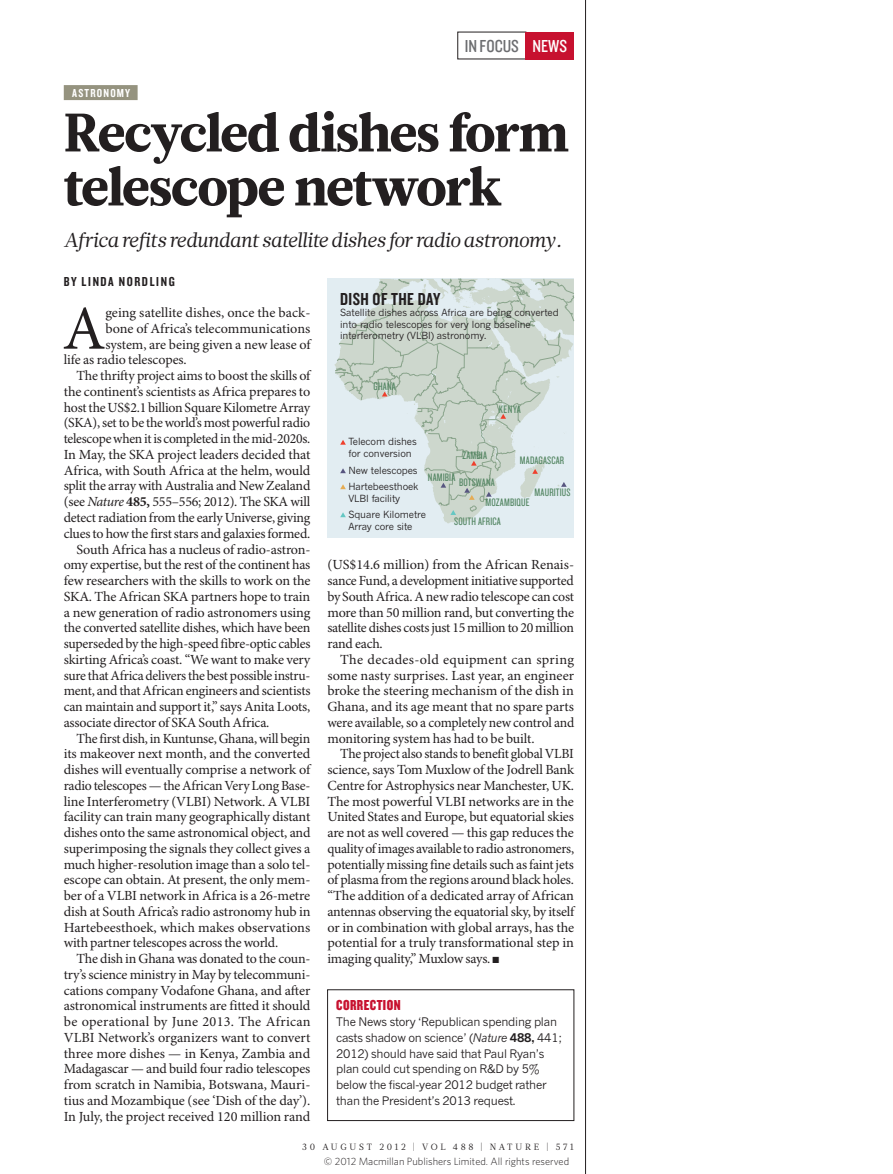
<style>
.page{position:relative;width:893px;height:1174px;background:#fff}
.page>*{position:absolute;margin:0;border:0;box-sizing:border-box;transform-origin:0 0}
.BODY_DROP_CAP{font:62.4px "Minion Pro";color:#231f20}
.HEAD_36{font:900 54px/54px "Glosa Math";letter-spacing:-.025em;color:#231f20}
.INTRO{font:italic 20.25px "Glosa Math";letter-spacing:-.01em;color:#231f20}
.t1{font:18px "Knockout 49 Liteweight 2";letter-spacing:.025em;color:#231f20}
.t2{font:18px "Knockout 29 Junior Ltweight";color:#6c6d70}
.t3{font:18px "Knockout 29 Junior Ltweight";color:#fff}
.CORRECTION_BOX_HEAD{font:15px "Knockout 69 Full Liteweight";letter-spacing:.03em;color:#c7112f}
.BODY_INDENT{font:13.95px/15.8px "Minion Pro";letter-spacing:-.015em;color:#231f20;text-align:justify}
.BODY_DROP_CAP-2{font:13.95px "Minion Pro";letter-spacing:-.005em;color:#231f20}
.AUTHOR_BYLINE{font:13.5px "Knockout 49 Liteweight";letter-spacing:.12em;color:#231f20}
.SUBJECT_STRAP{font:12px "Knockout 49 Liteweight";letter-spacing:.1em;color:#fff}
.BOX_COPY_1ST_PARA{font:11.7px/15.8px "News Gothic MTOT";letter-spacing:-.02em;color:#231f20}
.t4{font:11.25px/20.5px "Knockout 28 Junior Feathrwt";letter-spacing:.015em;color:#548663}
.t5{font:300 10.5px "Whitney";color:#231f20}
.t6{font:9.75px/11.4px "News Gothic MTOT";letter-spacing:-.01em;color:#231f20}
.t7{font:9px "Glosa Math";letter-spacing:.3em;color:#231f20}
.s1{font-style:italic}
.s2{font-weight:700}
</style>
<div class="page">
<hr style="left:585px;top:0;width:1px;height:1174px;background:#231f20">
<div style="left:327px;top:279px;width:247px;height:259px;background:#e2edf2"></div>
<svg style="left:335px;top:279px;width:239px;height:238px"></svg>
<div style="left:64px;top:85px;width:74px;height:15px;background:#95937f"></div>
<div style="left:327px;top:989px;width:247px;height:131px;border:1px solid #231f20"></div>
<div style="left:526px;top:32px;width:48px;height:27px;background:#c7112f"></div>
<p class="t2" style="left:465px;top:34px;width:56px">IN FOCUS</p>
<p class="t3" style="left:532px;top:34px;width:36px">NEWS</p>
<p class="SUBJECT_STRAP" style="left:72px;top:85px;width:60px">ASTRONOMY</p>
<p class="HEAD_36" style="left:64px;top:107px;width:506px">Recycled dishes form telescope network</p>
<p class="INTRO" style="left:64px;top:226px;width:500px">Africa refits redundant satellite dishes for radio astronomy.</p>
<p class="AUTHOR_BYLINE" style="left:64px;top:272px;width:112px">BY LINDA NORDLING</p>
<p class="BODY_DROP_CAP" style="left:63px;top:291px;width:45px">A</p>
<p class="BODY_DROP_CAP-2" style="left:105px;top:304px;width:207px">geing satellite dishes, once the back-</p>
<p class="t1" style="left:340px;top:287px;width:102px">DISH OF THE DAY</p>
<p class="t6" style="left:340px;top:307px;width:220px">Satellite dishes across Africa are being converted into radio telescopes for very long baseline interferometry (VLBI) astronomy.</p>
<p class="BODY_DROP_CAP-2" style="left:105px;top:320px;width:206px">bone of Africa’s telecommunications</p>
<p class="BODY_DROP_CAP-2" style="left:105px;top:336px;width:207px">system, are being given a new lease of</p>
<p class="BODY_DROP_CAP-2" style="left:64px;top:351px;width:125px">life as radio telescopes.</p>
<p class="BODY_INDENT" style="left:64px;top:368px;width:248px;text-indent:13px">The thrifty project aims to boost the skills of the continent’s scientists as Africa prepares to host the US$2.1 billion Square Kilometre Array (SKA), set to be the world’s most powerful radio telescope when it is completed in the mid-2020s.<br>In May, the SKA project leaders decided that Africa, with South Africa at the helm, would split the array with Australia and New Zealand (see <span class="s1">Nature</span> <span class="s2">485,</span> 555–556; 2012). The SKA will detect radiation from the early Universe, giving clues to how the first stars and galaxies formed.</p>
<p class="BODY_INDENT" style="left:64px;top:542px;width:248px;text-indent:13px">South Africa has a nucleus of radio-astron&shy;omy expertise, but the rest of the continent has few researchers with the skills to work on the SKA. The African SKA partners hope to train a new generation of radio astronomers using the converted satellite dishes, which have been superseded by the high-speed fibre-optic cables skirting Africa’s coast. “We want to make very sure that Africa delivers the best possible instru&shy;ment, and that African engineers and scientists can maintain and support it,” says Anita Loots, associate director of SKA South Africa.</p>
<p class="BODY_INDENT" style="left:64px;top:731px;width:248px;text-indent:13px">The first dish, in Kuntunse, Ghana, will begin its makeover next month, and the converted dishes will eventually comprise a network of radio telescopes — the African Very Long Base&shy;line Interferometry (VLBI) Network. A VLBI facility can train many geographically distant dishes onto the same astronomical object, and superimposing the signals they collect gives a much higher-resolution image than a solo tel&shy;escope can obtain. At present, the only mem&shy;ber of a VLBI network in Africa is a 26-metre dish at South Africa’s radio astronomy hub in Hartebeesthoek, which makes observations with partner telescopes across the world.</p>
<p class="BODY_INDENT" style="left:64px;top:951px;width:248px;text-indent:13px">The dish in Ghana was donated to the coun&shy;try’s science ministry in May by telecommuni&shy;cations company Vodafone Ghana, and after astronomical instruments are fitted it should be operational by June 2013. The African VLBI Network’s organizers want to convert three more dishes — in Kenya, Zambia and Madagascar — and build four radio telescopes from scratch in Namibia, Botswana, Mauri&shy;tius and Mozambique (see ‘Dish of the day’).<br>In July, the project received 120 million rand</p>
<p class="t4" style="left:374px;top:375px;width:24px">GHANA</p>
<p class="t4" style="left:499px;top:398px;width:24px">KENYA</p>
<p class="t6" style="left:348px;top:435px;width:70px;line-height:12px">Telecom dishes for conversion</p>
<p class="t6" style="left:348px;top:462px;width:72px;line-height:16px">New telescopes<br>Hartebeesthoek</p>
<p class="t6" style="left:348px;top:490px;width:79px;line-height:16px">VLBI facility<br>Square Kilometre</p>
<p class="t6" style="left:348px;top:520px;width:66px">Array core site</p>
<p class="t4" style="left:462px;top:445px;width:26px">ZAMBIA</p>
<p class="t4" style="left:485px;top:471px;width:46px;text-indent:-58px">NAMIBIA BOTSWANA<br>MOZAMBIQUE</p>
<p class="t4" style="left:520px;top:449px;width:46px">MADAGASCAR</p>
<p class="t4" style="left:535px;top:482px;width:38px">MAURITIUS</p>
<p class="t4" style="left:454px;top:510px;width:48px">SOUTH AFRICA</p>
<p class="BODY_INDENT" style="left:327px;top:557px;width:248px">(US$14.6 million) from the African Renais&shy;sance Fund, a development initiative supported by South Africa. A new radio telescope can cost more than 50 million rand, but converting the satellite dishes costs just 15 million to 20 million rand each.</p>
<p class="BODY_INDENT" style="left:327px;top:652px;width:248px;text-indent:13px">The decades-old equipment can spring some nasty surprises. Last year, an engineer broke the steering mechanism of the dish in Ghana, and its age meant that no spare parts were available, so a completely new control and monitoring system has had to be built.</p>
<p class="BODY_INDENT" style="left:327px;top:746px;width:248px;text-indent:13px">The project also stands to benefit global VLBI science, says Tom Muxlow of the Jodrell Bank Centre for Astrophysics near Manchester, UK.<br>The most powerful VLBI networks are in the United States and Europe, but equatorial skies are not as well covered — this gap reduces the quality of images available to radio astronomers, potentially missing fine details such as faint jets of plasma from the regions around black holes. “The addition of a dedicated array of African antennas observing the equatorial sky, by itself or in combination with global arrays, has the potential for a truly transformational step in imaging quality,” Muxlow says. ■</p>
<p class="CORRECTION_BOX_HEAD" style="left:336px;top:996px;width:66px">CORRECTION</p>
<p class="BOX_COPY_1ST_PARA" style="left:336px;top:1014px;width:227px">The News story ‘Republican spending plan casts shadow on science’ (<span class="s1">Nature</span> <span class="s2">488,</span> 441; 2012) should have said that Paul Ryan’s plan could cut spending on R&amp;D by 5% below the fiscal-year 2012 budget rather than the President’s 2013 request.</p>
<p class="t7" style="left:302px;top:1141px;width:273px">30 AUGUST 2012 | VOL 488 | NATURE | 571</p>
<p class="t5" style="left:324px;top:1154px;width:247px">© 2012 Macmillan Publishers Limited. All rights reserved</p>
</div>
